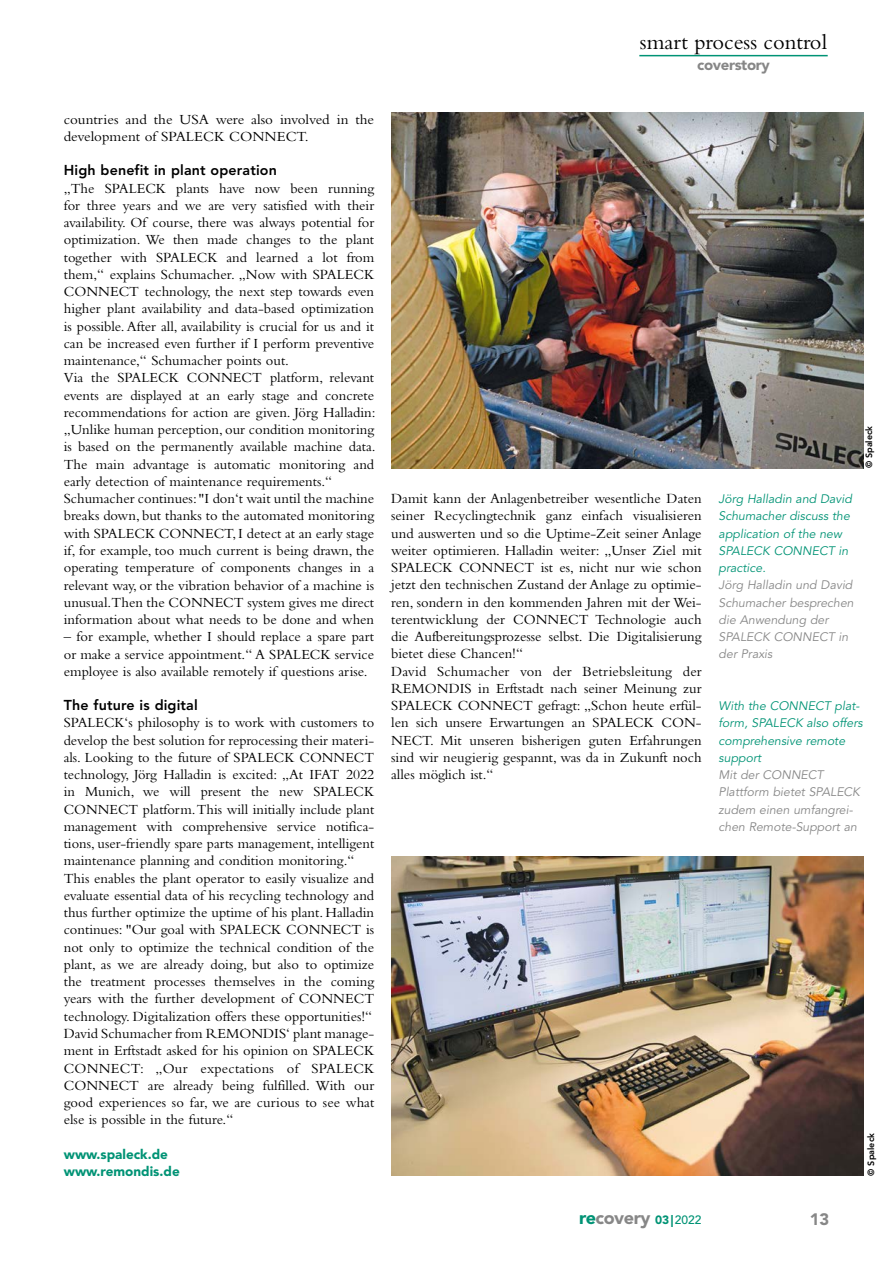
<style>
.page{position:relative;width:893px;height:1263px;background:#fff}
.page>*{position:absolute;margin:0;border:0;box-sizing:border-box;transform-origin:0 0}
.t1{font:22.5px "Bembo Std";color:#000}
.t2{font:900 18px "Avenir LT Std";letter-spacing:-.025em;color:#878787}
.t3{font:900 16.5px "Avenir LT Std";color:#878787}
.t4{font:900 15px "Avenir LT Std";letter-spacing:-.025em;color:#878787}
.t5{font:14.55px/17.2px "Bembo Std";color:#000}
.t6{font:800 14.25px "Avenir LT Std";letter-spacing:.01em;color:#000}
.t7{font:900 13.5px/17.2px "Avenir LT Std";color:#009375}
.t8{font:italic 12.3px/17.2px "Avenir LT Std";color:#878787}
.t9{font:italic 12.3px/17.2px "Avenir LT Std";color:#009375}
.t10{font:800 9px "Avenir LT Std";color:#000}
.s1{color:#009375}
.s2{font-size:12px;color:#009375}
.s3{font-weight:500;font-size:12px;color:#009375}
</style>
<div class="page">
<hr style="left:639px;top:55px;width:189px;height:1px;background:#009375">
<img style="left:391px;top:113px;width:472px;height:355px">
<img style="left:391px;top:856px;width:472px;height:320px">
<h1 class="t1" style="left:640px;top:28px;width:189px">smart process control</h1>
<p class="t4" style="left:697px;top:55px;width:74px">coverstory</p>
<p class="t5" style="left:64px;top:110px;width:312px">countries and the USA were also involved in the development of SPALECK CONNECT.</p>
<p class="t6" style="left:64px;top:162px;width:215px">High benefit in plant operation</p>
<p class="t5" style="left:64px;top:179px;width:313px">„The SPALECK plants have now been running for three years and we are very satisfied with their availability. Of course, there was always potential for optimization. We then made changes to the plant together with SPALECK and learned a lot from them,“ explains Schumacher. „Now with SPALECK CONNECT technology, the next step towards even higher plant availability and data-based optimization is possible. After all, availability is crucial for us and it can be increased even further if I perform preventive maintenance,“ Schumacher points out.<br>Via the SPALECK CONNECT platform, relevant events are displayed at an early stage and concrete recommendations for action are given. Jörg Halladin: „Unlike human perception, our condition monitoring is based on the permanently available machine data.<br>The main advantage is automatic monitoring and early detection of maintenance requirements.“ Schumacher continues: "I don‘t wait until the machine breaks down, but thanks to the automated monitoring with SPALECK CONNECT, I detect at an early stage if, for example, too much current is being drawn, the operating temperature of components changes in a relevant way, or the vibration behavior of a machine is unusual.Then the CONNECT system gives me direct information about what needs to be done and when</p>
<p class="t5" style="left:64px;top:628px;width:312px;text-align:justify">– for example, whether I should replace a spare part or make a service appointment.“ A SPALECK service employee is also available remotely if questions arise.</p>
<p class="t6" style="left:64px;top:697px;width:136px">The future is digital</p>
<p class="t5" style="left:64px;top:714px;width:312px">SPALECK‘s philosophy is to work with customers to develop the best solution for reprocessing their materi&shy;als. Looking to the future of SPALECK CONNECT technology, Jörg Halladin is excited: „At IFAT 2022 in Munich, we will present the new SPALECK CONNECT platform. This will initially include plant management with comprehensive service notifica&shy;tions, user-friendly spare parts management, intelligent maintenance planning and condition monitoring.“ This enables the plant operator to easily visualize and evaluate essential data of his recycling technology and thus further optimize the uptime of his plant. Halladin continues: "Our goal with SPALECK CONNECT is not only to optimize the technical condition of the plant, as we are already doing, but also to optimize the treatment processes themselves in the coming years with the further development of CONNECT technology. Digitalization offers these opportunities!“ David Schumacher from REMONDIS‘ plant manage&shy;ment in Erftstadt asked for his opinion on SPALECK CONNECT: „Our expectations of SPALECK CONNECT are already being fulfilled. With our good experiences so far, we are curious to see what else is possible in the future.“</p>
<p class="t7" style="left:64px;top:1145px;width:117px">www.spaleck.de www.remondis.de</p>
<p class="t5" style="left:391px;top:490px;width:312px">Damit kann der Anlagenbetreiber wesentliche Daten seiner Recyclingtechnik ganz einfach visualisieren und auswerten und so die Uptime-Zeit seiner Anlage weiter optimieren. Halladin weiter: „Unser Ziel mit SPALECK CONNECT ist es, nicht nur wie schon jetzt den technischen Zustand der Anlage zu optimie&shy;ren, sondern in den kommenden Jahren mit der Wei&shy;terentwicklung der CONNECT Technologie auch die Aufbereitungsprozesse selbst. Die Digitalisierung bietet diese Chancen!“<br>David Schumacher von der Betriebsleitung der REMONDIS in Erftstadt nach seiner Meinung zur SPALECK CONNECT gefragt: „Schon heute erfül&shy;len sich unsere Erwartungen an SPALECK CON-NECT. Mit unseren bisherigen guten Erfahrungen sind wir neugierig gespannt, was da in Zukunft noch alles möglich ist.“</p>
<p class="t2" style="left:579px;top:1207px;width:124px"><span class="s1">re</span>covery <span class="s2">03|</span><span class="s3">2022</span></p>
<p class="t9" style="left:719px;top:491px;width:135px">Jörg Halladin and David<br>Schumacher discuss the application of the new<br>SPALECK CONNECT in practice.</p>
<p class="t8" style="left:719px;top:577px;width:137px">Jörg Halladin und David<br>Schumacher besprechen die Anwendung der<br>SPALECK CONNECT in der Praxis</p>
<p class="t10" style="left:864px;top:468px;width:44px;rotate:-90deg">© Spaleck</p>
<p class="t9" style="left:719px;top:698px;width:146px">With the CONNECT plat&shy;form, SPALECK also offers comprehensive remote support</p>
<p class="t8" style="left:719px;top:767px;width:143px">Mit der CONNECT<br>Plattform bietet SPALECK zudem einen umfangrei&shy;chen Remote-Support an</p>
<p class="t3" style="left:810px;top:1209px;width:21px">13</p>
<p class="t10" style="left:866px;top:1176px;width:44px;rotate:-90deg">© Spaleck</p>
</div>
